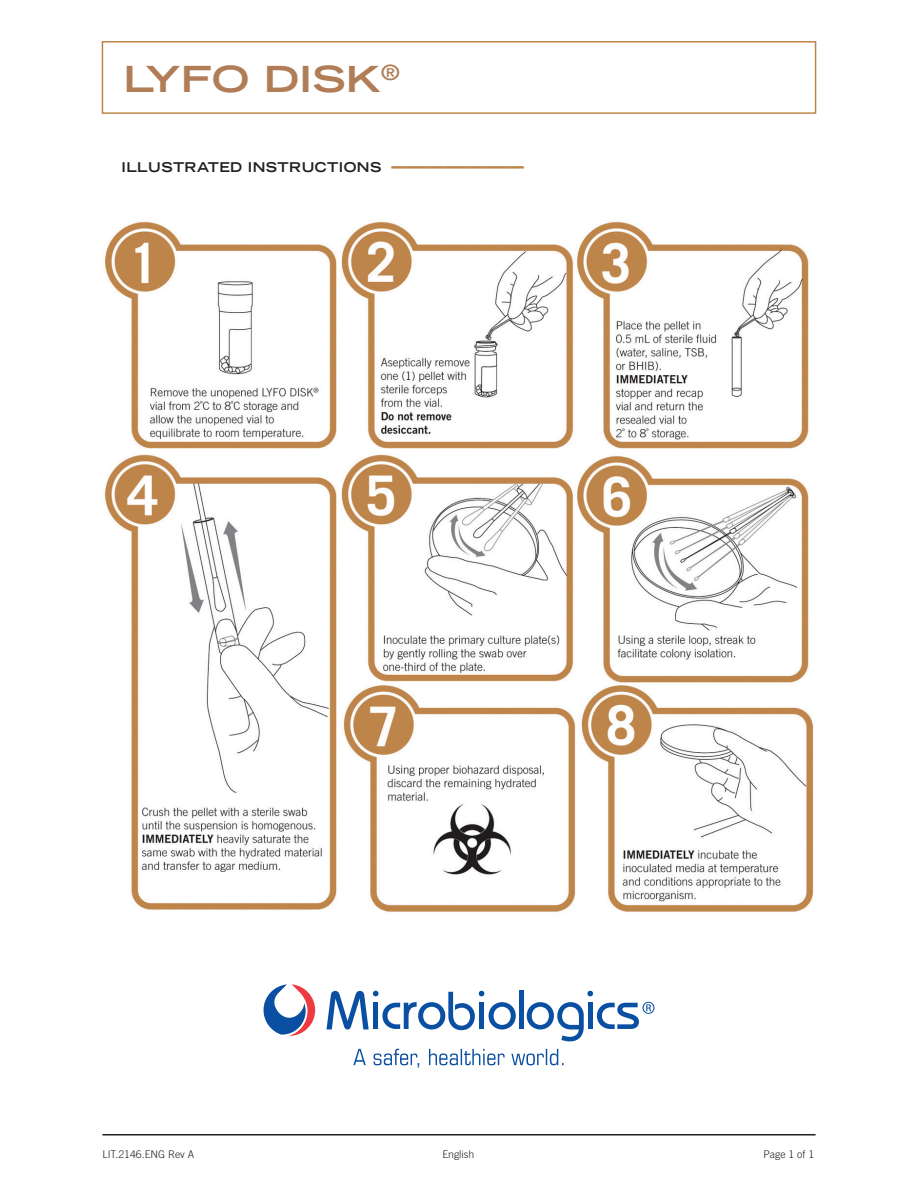
<style>
.page{position:relative;width:918px;height:1188px;background:#fff}
.page>*{position:absolute;margin:0;border:0;box-sizing:border-box;transform-origin:0 0}
.t1{font:700 expanded 36px "Trade Gothic LT Std";color:#b07d56;scale:1.11 1}
.t2{font:700 expanded 13.5px "Trade Gothic LT Std";letter-spacing:.03em;color:#231f20}
.t3{font:300 10.5px "Trade Gothic LT Std";color:#231f20}
.s1{font-size:27px;color:#be854b}
</style>
<div class="page">
<hr style="left:102px;top:1134px;width:714px;height:2px;background:#231f20">
<img style="left:104px;top:221px;width:710px;height:691px">
<div style="left:102px;top:41px;width:714px;height:73px;border:2px solid #be854b"></div>
<div style="left:519px;top:991px;width:5px;height:38px;background:#0a4fa2"></div>
<div style="left:588px;top:1003px;width:5px;height:26px;background:#0a4fa2"></div>
<svg style="left:597px;top:1002px;width:57px;height:27px"></svg>
<svg style="left:527px;top:1002px;width:57px;height:39px"></svg>
<svg style="left:587px;top:991px;width:6px;height:5px"></svg>
<svg style="left:327px;top:991px;width:189px;height:39px"></svg>
<svg style="left:264px;top:984px;width:51px;height:52px"></svg>
<svg style="left:353px;top:1049px;width:211px;height:19px"></svg>
<p class="t1" style="left:124px;top:56px;width:250px">LYFO DISK<sup>®</sup></p>
<p class="t2" style="left:122px;top:158px;width:404px">ILLUSTRATED INSTRUCTIONS <span class="s1">——————————</span></p>
<p class="t3" style="left:102px;top:1148px;width:93px">LIT.2146.ENG Rev A</p>
<p class="t3" style="left:442px;top:1148px;width:34px">English</p>
<p class="t3" style="left:763px;top:1148px;width:52px">Page 1 of 1</p>
</div>
